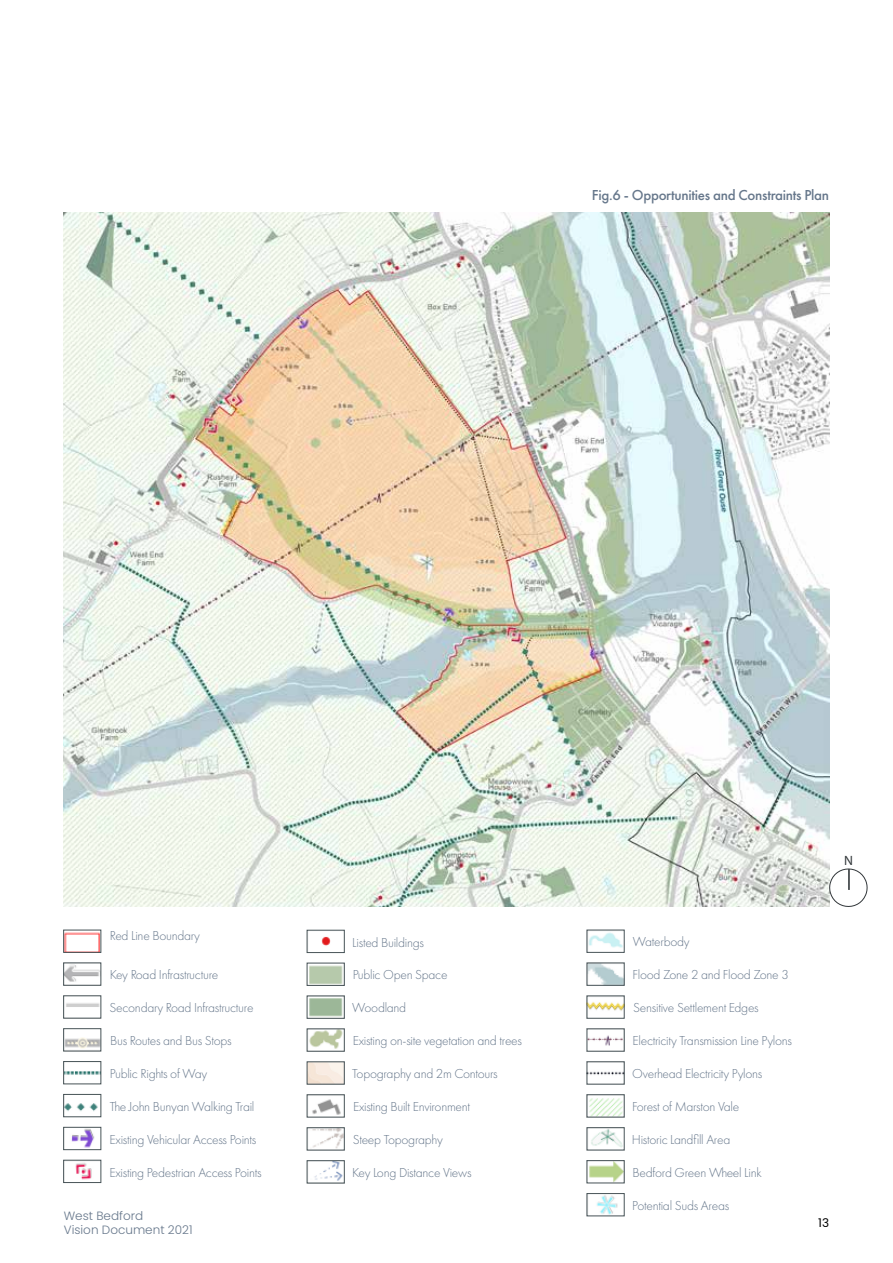
<style>
.page{position:relative;width:893px;height:1263px;background:#fff}
.page>*{position:absolute;margin:0;border:0;box-sizing:border-box;transform-origin:0 0}
.t1{font:500 15px "Futura PT";letter-spacing:-.02em;color:#66778b}
.t2{font:300 13.5px "Futura PT";letter-spacing:-.02em;color:#66778b}
.t3{font:13.5px "Myriad Pro";color:#313639}
.t4{font:300 12px/14.4px "Poppins";color:#66778b}
.t5{font:12px "Poppins";color:#000}
</style>
<div class="page">
<img style="left:64px;top:213px;width:765px;height:694px">
<svg style="left:829px;top:863px;width:39px;height:44px"></svg>
<img style="left:65px;top:932px;width:34px;height:18px">
<img style="left:65px;top:965px;width:34px;height:17px">
<img style="left:66px;top:1003px;width:33px;height:4px">
<img style="left:65px;top:1037px;width:34px;height:12px">
<div style="left:63px;top:1028px;width:38px;height:23px;border:1px solid #485458"></div>
<img style="left:65px;top:1071px;width:34px;height:4px">
<div style="left:63px;top:1061px;width:38px;height:23px;border:1px solid #485458"></div>
<img style="left:65px;top:1103px;width:33px;height:9px">
<div style="left:63px;top:1094px;width:38px;height:23px;border:1px solid #485458"></div>
<img style="left:71px;top:1129px;width:24px;height:19px">
<div style="left:63px;top:1127px;width:38px;height:23px;border:1px solid #485458"></div>
<img style="left:75px;top:1163px;width:17px;height:17px">
<div style="left:63px;top:1160px;width:38px;height:23px;border:1px solid #485458"></div>
<img style="left:321px;top:936px;width:10px;height:10px">
<div style="left:307px;top:930px;width:37px;height:23px;border:1px solid #485458"></div>
<img style="left:309px;top:965px;width:33px;height:18px">
<img style="left:309px;top:998px;width:33px;height:18px">
<img style="left:309px;top:1031px;width:33px;height:18px">
<img style="left:312px;top:1099px;width:29px;height:16px">
<div style="left:307px;top:1094px;width:37px;height:23px;border:1px solid #485458"></div>
<img style="left:314px;top:1162px;width:28px;height:19px">
<div style="left:307px;top:1160px;width:37px;height:23px;border:1px solid #485458"></div>
<img style="left:589px;top:965px;width:33px;height:18px">
<img style="left:589px;top:1035px;width:33px;height:11px">
<img style="left:589px;top:1098px;width:33px;height:17px">
<div style="left:587px;top:1094px;width:37px;height:23px;border:1px solid #485458"></div>
<img style="left:589px;top:1162px;width:33px;height:19px">
<div style="left:587px;top:1160px;width:37px;height:23px;border:1px solid #485458"></div>
<img style="left:309px;top:1064px;width:33px;height:18px">
<img style="left:312px;top:1129px;width:30px;height:19px">
<div style="left:307px;top:1127px;width:37px;height:23px;border:1px solid #485458"></div>
<img style="left:589px;top:932px;width:33px;height:16px">
<img style="left:589px;top:1002px;width:33px;height:9px">
<img style="left:589px;top:1071px;width:33px;height:4px">
<img style="left:591px;top:1129px;width:31px;height:19px">
<div style="left:587px;top:1127px;width:37px;height:23px;border:1px solid #485458"></div>
<img style="left:596px;top:1195px;width:22px;height:19px">
<div style="left:587px;top:1193px;width:37px;height:23px;border:1px solid #485458"></div>
<p class="t1" style="left:592px;top:186px;width:239px">Fig.6 - Opportunities and Constraints Plan</p>
<p class="t3" style="left:844px;top:852px;width:10px">N</p>
<p class="t2" style="left:110px;top:928px;width:92px">Red Line Boundary</p>
<p class="t2" style="left:633px;top:934px;width:58px">Waterbody</p>
<p class="t2" style="left:633px;top:967px;width:158px">Flood Zone 2 and Flood Zone 3</p>
<p class="t2" style="left:633px;top:1000px;width:127px">Sensitive Settlement Edges</p>
<p class="t2" style="left:633px;top:1033px;width:161px">Electricity Transmission Line Pylons</p>
<p class="t2" style="left:632px;top:1066px;width:132px">Overhead Electricity Pylons</p>
<p class="t2" style="left:632px;top:1099px;width:109px">Forest of Marston Vale</p>
<p class="t2" style="left:632px;top:1132px;width:100px">Historic Landfill Area</p>
<p class="t2" style="left:632px;top:1165px;width:131px">Bedford Green Wheel Link</p>
<p class="t2" style="left:632px;top:1198px;width:99px">Potential Suds Areas</p>
<p class="t2" style="left:352px;top:934px;width:73px">Listed Buildings</p>
<p class="t2" style="left:110px;top:967px;width:110px">Key Road Infrastructure</p>
<p class="t2" style="left:353px;top:967px;width:96px">Public Open Space</p>
<p class="t2" style="left:352px;top:1000px;width:55px">Woodland</p>
<p class="t2" style="left:353px;top:1033px;width:171px">Existing on-site vegetation and trees</p>
<p class="t2" style="left:352px;top:1066px;width:147px">Topography and 2m Contours</p>
<p class="t2" style="left:353px;top:1099px;width:119px">Existing Built Environment</p>
<p class="t2" style="left:353px;top:1132px;width:92px">Steep Topography</p>
<p class="t2" style="left:352px;top:1165px;width:121px">Key Long Distance Views</p>
<p class="t2" style="left:110px;top:1000px;width:145px">Secondary Road Infrastructure</p>
<p class="t2" style="left:110px;top:1033px;width:123px">Bus Routes and Bus Stops</p>
<p class="t2" style="left:110px;top:1066px;width:99px">Public Rights of Way</p>
<p class="t2" style="left:110px;top:1098px;width:146px">The John Bunyan Walking Trail</p>
<p class="t2" style="left:110px;top:1131px;width:148px">Existing Vehicular Access Points</p>
<p class="t2" style="left:109px;top:1164px;width:154px">Existing Pedestrian Access Points</p>
<p class="t4" style="left:64px;top:1208px;width:130px">West Bedford<br>Vision Document 2021</p>
<p class="t5" style="left:818px;top:1215px;width:12px">13</p>
</div>
